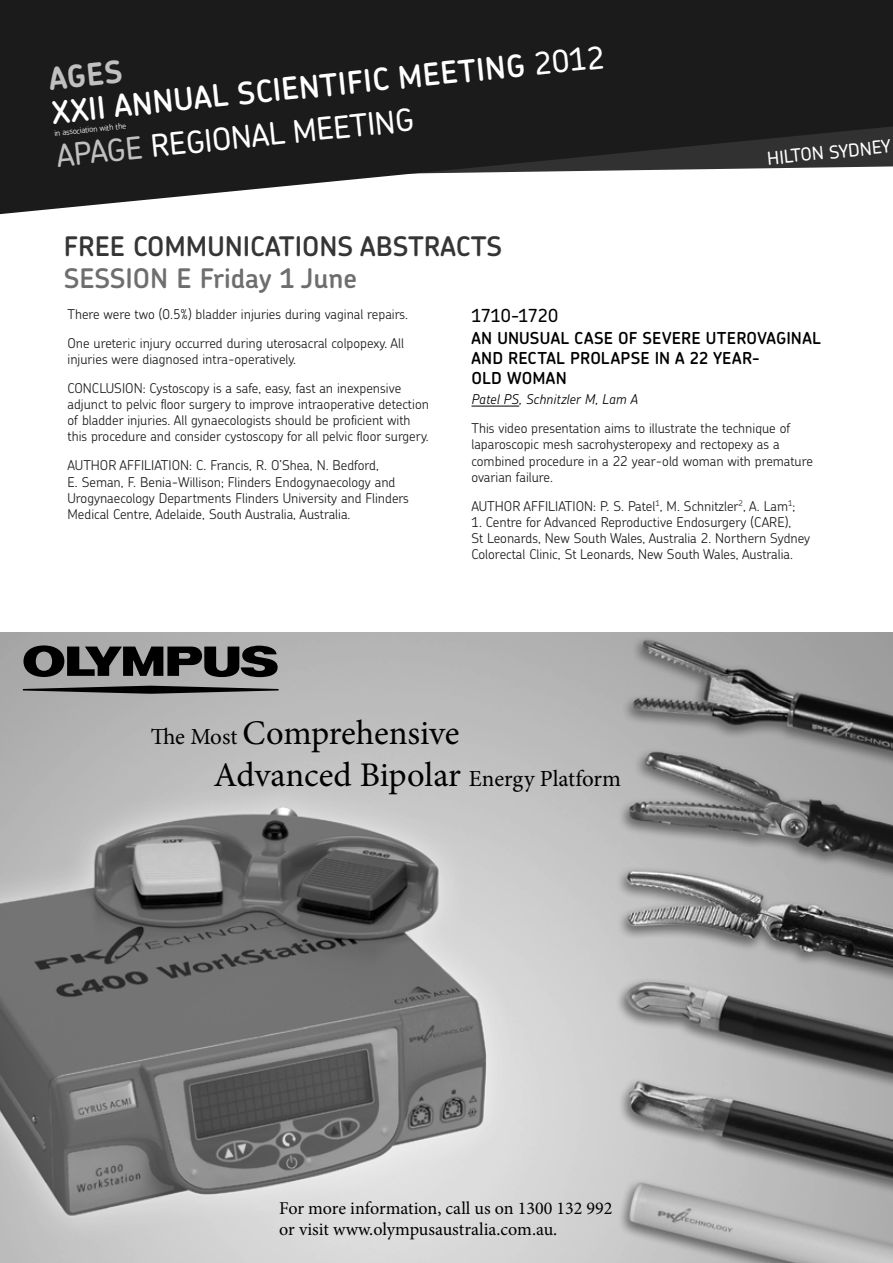
<style>
.page{position:relative;width:893px;height:1263px;background:#fff}
.page>*{position:absolute;margin:0;border:0;box-sizing:border-box;transform-origin:0 0}
.t1{font:34.5px/41.5px "Minion Pro";letter-spacing:-.005em;color:#000}
.t2{font:600 30.9px "Chevin";color:#fff}
.t3{font:500 30.9px "Chevin";color:#fff}
.t4{font:700 30.9px "Chevin";color:#c0c0c0}
.t5{font:600 27px "Chevin";color:#353535}
.t6{font:600 27px "Chevin";color:#6e6e6e}
.t7{font:18px/21.6px "Minion Pro";color:#000}
.t8{font:500 18px "Chevin";color:#fff}
.t9{font:500 18px "Chevin";letter-spacing:-.005em;color:#000}
.t10{font:600 16.5px "Chevin";letter-spacing:.025em;color:#000}
.t11{font:300 13.5px/16.2px "Chevin";color:#1b1b1b}
.t12{font:italic 300 13.5px "Chevin";letter-spacing:.01em;color:#000}
.t13{font:300 8.25px "Chevin";color:#fff}
.s1{font-weight:600}
.s2{color:#c0c0c0}
.s3{font-size:23.1px}
</style>
<div class="page">
<svg style="left:0;top:0;width:893px;height:214px;background:#3d3d3d"></svg>
<hr style="left:471px;top:406px;width:48px;height:1px;background:#000">
<img style="left:0;top:632px;width:893px;height:631px">
<svg style="left:23px;top:645px;width:255px;height:32px;background:#474747"></svg>
<svg style="left:23px;top:686px;width:256px;height:8px;background:#474747"></svg>
<svg style="left:872px;top:1230px;width:8px;height:33px"></svg>
<h2 class="t2" style="left:345px;top:63px;width:95px;rotate:-6deg">FIC MEETIN</h2>
<h2 class="t3" style="left:504px;top:47px;width:100px;rotate:-6deg"><span class="s1">G</span> 2012</h2>
<h2 class="t4" style="left:47px;top:59px;width:75px;rotate:-6deg">AGES</h2>
<h2 class="t2" style="left:209px;top:76px;width:45px;rotate:-6deg">L SCIENTI</h2>
<h2 class="t2" style="left:50px;top:93px;width:99px;rotate:-6deg">XXII ANNUA</h2>
<h2 class="t3" style="left:55px;top:136px;width:360px;rotate:-6deg"><span class="s2">APAGE</span> REGION AL MEETIN G</h2>
<p class="t13" style="left:54px;top:128px;width:74px;rotate:-6deg">in association with the</p>
<h3 class="t8" style="left:766px;top:147px;width:125px;rotate:-6deg">Hilt on SYDNEY</h3>
<h3 class="t5" style="left:64px;top:228px;width:440px">FREE COMMUNICATIONS ABSTRACTS</h3>
<h3 class="t6" style="left:64px;top:261px;width:295px">SESSION E FRIDAY 1 JUNE</h3>
<p class="t11" style="left:68px;top:299px;width:342px;line-height:29px">There were two (0.5%) bladder injuries during vaginal repairs.<br>One ureteric injury occurred during uterosacral colpopexy. All</p>
<p class="t11" style="left:68px;top:344px;width:335px;line-height:29px">injuries were diagnosed intra-operatively.<br>CONCLUSION: Cystoscopy is a safe, easy, fast an inexpensive</p>
<p class="t11" style="left:68px;top:396px;width:363px">adjunct to pelvic floor surgery to improve intraoperative detection of bladder injuries. All gynaecologists should be proficient with this procedure and consider cystoscopy for all pelvic floor surgery.</p>
<p class="t11" style="left:68px;top:457px;width:343px">AUTHOR AFFILIATION: C. Francis, R. O’Shea, N. Bedford,<br>E. Seman, F. Benia-Willison; Flinders Endogynaecology and Urogynaecology Departments Flinders University and Flinders Medical Centre, Adelaide, South Australia, Australia.</p>
<h3 class="t9" style="left:471px;top:304px;width:88px">1710-1720</h3>
<p class="t10" style="left:471px;top:327px;width:38px">AN UNUSUA</p>
<p class="t10" style="left:560px;top:327px;width:25px">L CASE</p>
<p class="t10" style="left:618px;top:327px;width:35px">OF SEVERE</p>
<p class="t10" style="left:706px;top:327px;width:11px">UTEROVA</p>
<p class="t10" style="left:776px;top:327px;width:16px">GINA</p>
<p class="t10" style="left:812px;top:327px;width:10px">L</p>
<p class="t10" style="left:471px;top:347px;width:5px">AND</p>
<p class="t10" style="left:508px;top:347px;width:11px">RECTA</p>
<p class="t10" style="left:556px;top:347px;width:25px">L PRO</p>
<p class="t10" style="left:601px;top:347px;width:14px">LAPSE</p>
<p class="t10" style="left:655px;top:347px;width:70px">IN A 22 YEAR</p>
<p class="t10" style="left:752px;top:347px;width:10px">-</p>
<p class="t10" style="left:471px;top:367px;width:49px">OLD WOMAN</p>
<p class="t12" style="left:471px;top:391px;width:168px">Patel PS, Schnitzler M, Lam A</p>
<p class="t11" style="left:471px;top:420px;width:343px">This video presentation aims to illustrate the technique of laparoscopic mesh sacrohysteropexy and rectopexy as a combined procedure in a 22 year-old woman with premature ovarian failure.</p>
<p class="t11" style="left:471px;top:498px;width:326px">AUTHOR AFFILIATION: P. S. Patel<sup>1</sup>, M. Schnitzler<sup>2</sup>, A. Lam<sup>1</sup>;</p>
<p class="t11" style="left:471px;top:514px;width:340px">1. Centre for Advanced Reproductive Endosurgery (CARE),<br>St Leonards, New South Wales, Australia 2. Northern Sydney<br>Colorectal Clinic, St Leonards, New South Wales, Australia.</p>
<h1 class="t1" style="left:213px;top:713px;width:409px;text-indent:-63px"><span class="s3">The Most</span> Comprehensive<br>Advanced Bipolar <span class="s3">Energy Platform</span></h1>
<h3 class="t7" style="left:279px;top:1197px;width:335px">For more information, call us on 1300 132 992 or visit www.olympusaustralia.com.au.</h3>
</div>
